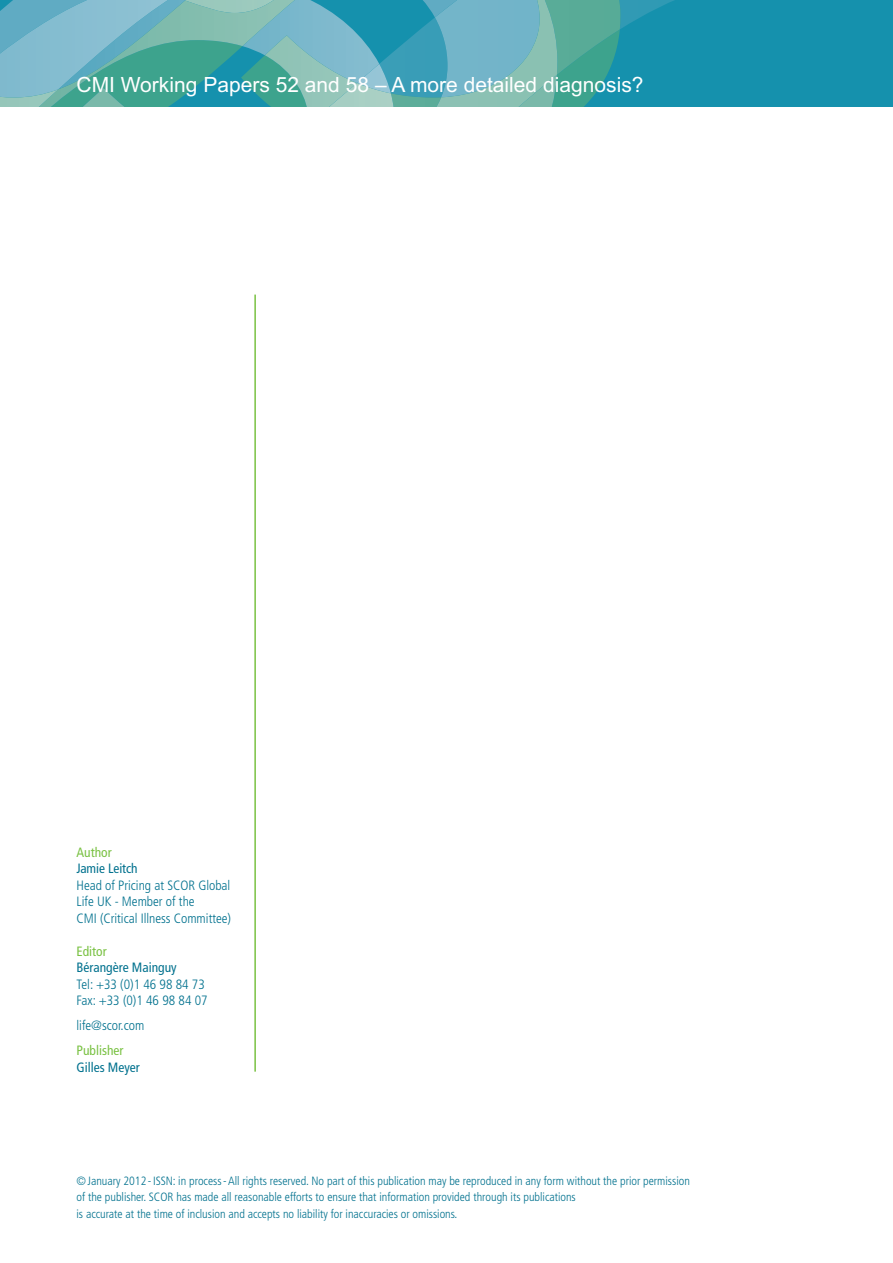
<style>
.page{position:relative;width:893px;height:1263px;background:#fff}
.page>*{position:absolute;margin:0;border:0;box-sizing:border-box;transform-origin:0 0}
.t1{font:21px "Arial";color:#fff}
.t2{font:300 condensed 13.5px/16.5px "Frutiger";color:#00718e}
.t3{font:condensed 13.5px "Frutiger";color:#00718e}
.t4{font:condensed 13.5px "Frutiger";color:#79c142}
.t5{font:300 condensed 12px/16.5px "Frutiger";color:#00718e}
</style>
<div class="page">
<div style="left:0;top:0;width:893px;height:106px;background:#1591ad"></div>
<svg style="left:557px;top:75px;width:50px;height:31px;fill:#3da38d"></svg>
<img style="left:357px;top:34px;width:22px;height:30px">
<img style="left:144px;top:0;width:213px;height:106px">
<img style="left:620px;top:0;width:54px;height:29px">
<img style="left:557px;top:0;width:63px;height:75px">
<img style="left:379px;top:18px;width:55px;height:75px">
<img style="left:394px;top:93px;width:42px;height:13px">
<img style="left:357px;top:64px;width:34px;height:19px">
<img style="left:329px;top:83px;width:65px;height:23px">
<img style="left:185px;top:0;width:7px;height:13px">
<svg style="left:58px;top:98px;width:86px;height:8px"></svg>
<img style="left:0;top:0;width:169px;height:98px">
<img style="left:0;top:89px;width:58px;height:17px">
<svg style="left:192px;top:0;width:242px;height:17px"></svg>
<img style="left:436px;top:0;width:121px;height:106px">
<hr style="left:254px;top:295px;width:2px;height:776px;background:#79c142">
<h1 class="t1" style="left:77px;top:72px;width:568px">CMI Working Papers 52 and 58 – A more detailed diagnosis?</h1>
<p class="t4" style="left:77px;top:846px;width:37px">Author</p>
<p class="t3" style="left:77px;top:863px;width:63px">Jamie Leitch</p>
<p class="t2" style="left:77px;top:878px;width:156px">Head of Pricing at SCOR Global<br>Life UK - Member of the<br>CMI (Critical Illness Committee)</p>
<p class="t4" style="left:77px;top:945px;width:32px">Editor</p>
<p class="t3" style="left:77px;top:962px;width:102px">Bérangère Mainguy</p>
<p class="t2" style="left:77px;top:977px;width:133px">Tel: +33 (0)1 46 98 84 73<br>Fax: +33 (0)1 46 98 84 07</p>
<p class="t2" style="left:77px;top:1018px;width:69px">life@scor.com</p>
<p class="t4" style="left:77px;top:1045px;width:48px">Publisher</p>
<p class="t3" style="left:77px;top:1061px;width:65px">Gilles Meyer</p>
<p class="t5" style="left:77px;top:1173px;width:615px">©January 2012 -ISSN: in process-All rights reserved. No part of this publication may be reproduced in any form without the prior permission of the publisher. SCOR has made all reasonable efforts to ensure that information provided through its publications<br>is accurate at the time of inclusion and accepts no liability for inaccuracies or omissions.</p>
</div>
